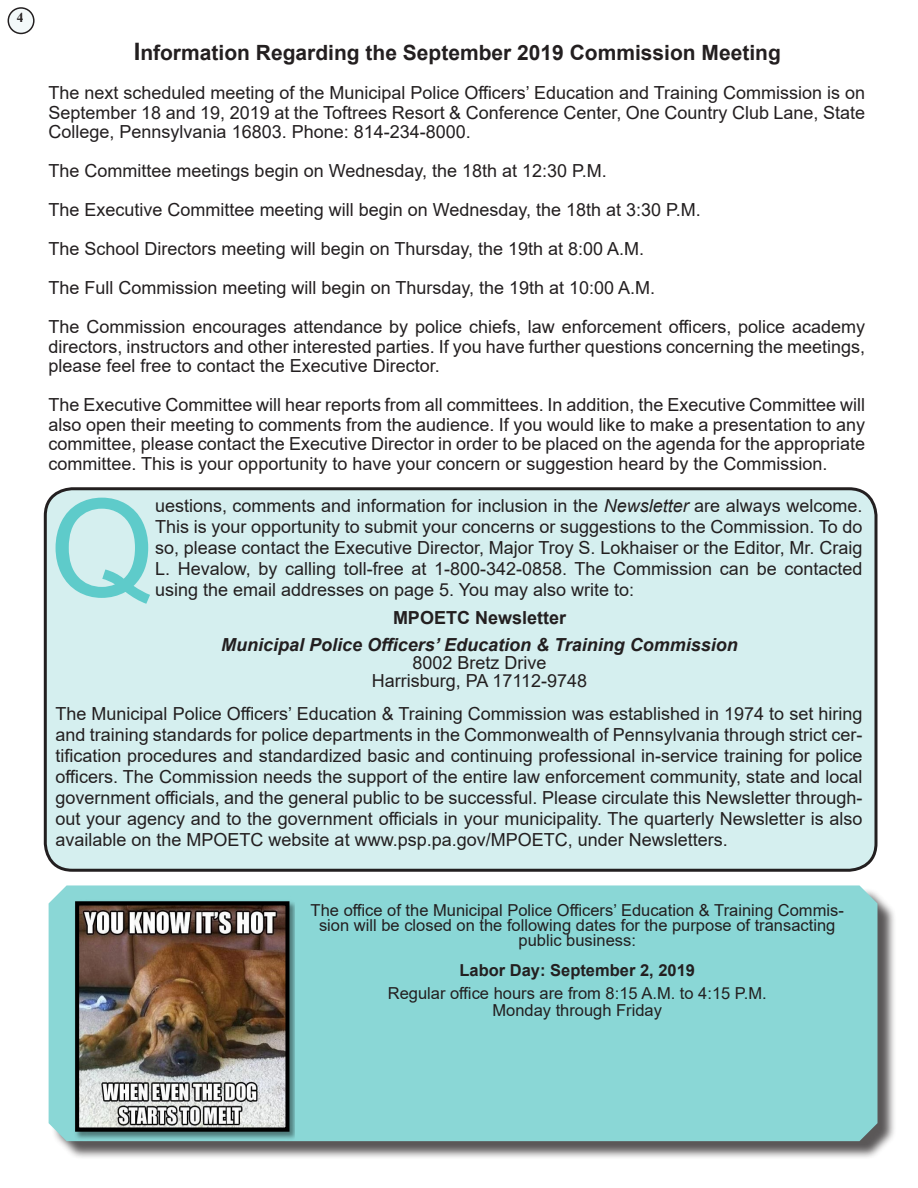
<style>
.page{position:relative;width:918px;height:1188px;background:#fff}
.page>*{position:absolute;margin:0;border:0;box-sizing:border-box;transform-origin:0 0}
.t1{font:135.3px "Arial";color:#5ecbca}
.Article_Head{font:700 21px "Arial";color:#231f20}
.Article_Head-2{font:18px/21px "Arial";color:#231f20;text-align:justify}
.t2{font:italic 700 18px "Arial";color:#231f20}
.t3{font:700 18px "Arial";color:#231f20}
.t4{font:16.5px/15px "Arial";color:#231f20;text-align:center}
.t5{font:700 16.5px "Arial";color:#231f20}
.Page_Number{font:700 13.5px "Times New Roman";color:#231f20}
.s1{font-size:24px}
.s2{font-style:italic}
</style>
<div class="page">
<div style="left:45px;top:489px;width:831px;height:381px;background:#d5efef;border-radius:27px"></div>
<div style="left:44px;top:487px;width:833px;height:385px;border:3px solid #231f20;border-radius:27px"></div>
<div style="left:51px;top:888px;width:845px;height:272px;background:#231f20;opacity:.75"></div>
<div style="left:49px;top:885px;width:829px;height:256px;background:#8ad7d6"></div>
<img style="left:70px;top:896px;width:225px;height:246px">
<img style="left:80px;top:906px;width:205px;height:221px">
<div style="left:75px;top:901px;width:215px;height:231px;border:4px solid #000"></div>
<div style="left:8px;top:8px;width:26px;height:25px;background:#f3f9fa;border-radius:50%"></div>
<div style="left:8px;top:7px;width:27px;height:27px;border:2px solid #231f20;border-radius:50%"></div>
<p class="Page_Number" style="left:17px;top:8px;width:8px">4</p>
<p class="Article_Head" style="left:134px;top:38px;width:649px"><span class="s1">I</span>nformation Regarding the September 2019 Commission Meeting</p>
<p class="Article_Head-2" style="left:49px;top:83px;width:818px;line-height:19.5px">The next scheduled meeting of the Municipal Police Officers’ Education and Training Commission is on September 18 and 19, 2019 at the Toftrees Resort &amp; Conference Center, One Country Club Lane, State College, Pennsylvania 16803. Phone: 814-234-8000.</p>
<p class="Article_Head-2" style="left:49px;top:160px;width:560px">The Committee meetings begin on Wednesday, the 18th at 12:30 P.M.</p>
<p class="Article_Head-2" style="left:49px;top:199px;width:654px">The Executive Committee meeting will begin on Wednesday, the 18th at 3:30 P.M.</p>
<p class="Article_Head-2" style="left:49px;top:238px;width:597px">The School Directors meeting will begin on Thursday, the 19th at 8:00 A.M.</p>
<p class="Article_Head-2" style="left:49px;top:277px;width:608px">The Full Commission meeting will begin on Thursday, the 19th at 10:00 A.M.</p>
<p class="Article_Head-2" style="left:49px;top:317px;width:818px;line-height:19.5px">The Commission encourages attendance by police chiefs, law enforcement officers, police academy directors, instructors and other interested parties. If you have further questions concerning the meetings, please feel free to contact the Executive Director.</p>
<p class="Article_Head-2" style="left:49px;top:395px;width:818px;line-height:19.5px">The Executive Committee will hear reports from all committees. In addition, the Executive Committee will also open their meeting to comments from the audience. If you would like to make a presentation to any committee, please contact the Executive Director in order to be placed on the agenda for the appropriate committee. This is your opportunity to have your concern or suggestion heard by the Commission.</p>
<p class="t1" style="left:50px;top:456px;width:107px">Q</p>
<p class="Article_Head-2" style="left:155px;top:495px;width:709px">uestions, comments and information for inclusion in the <span class="s2">Newsletter</span> are always welcome.<br>This is your opportunity to submit your concerns or suggestions to the Commission. To do so, please contact the Executive Director, Major Troy S. Lokhaiser or the Editor, Mr. Craig L. Hevalow, by calling toll-free at 1-800-342-0858. The Commission can be contacted using the email addresses on page 5. You may also write to:</p>
<p class="t3" style="left:393px;top:605px;width:175px">MPOETC Newsletter</p>
<p class="t2" style="left:221px;top:632px;width:518px">Municipal Police Officers’ Education &amp; Training Commission</p>
<p class="Article_Head-2" style="left:412px;top:652px;width:136px">8002 Bretz Drive</p>
<p class="Article_Head-2" style="left:372px;top:670px;width:217px">Harrisburg, PA 17112-9748</p>
<p class="Article_Head-2" style="left:56px;top:703px;width:808px">The Municipal Police Officers’ Education &amp; Training Commission was established in 1974 to set hiring and training standards for police departments in the Commonwealth of Pennsylvania through strict cer&shy;tification procedures and standardized basic and continuing professional in-service training for police officers. The Commission needs the support of the entire law enforcement community, state and local government officials, and the general public to be successful. Please circulate this Newsletter through&shy;out your agency and to the government officials in your municipality. The quarterly Newsletter is also available on the MPOETC website at www.psp.pa.gov/MPOETC, under Newsletters.</p>
<p class="t4" style="left:311px;top:903px;width:535px">The office of the Municipal Police Officers’ Education &amp; Training Commis&shy;sion will be closed on the following dates for the purpose of transacting public business:</p>
<p class="t5" style="left:459px;top:958px;width:237px">Labor Day: September 2, 2019</p>
<p class="t4" style="left:388px;top:985px;width:380px;line-height:16.5px">Regular office hours are from 8:15 A.M. to 4:15 P.M.<br>Monday through Friday</p>
</div>
